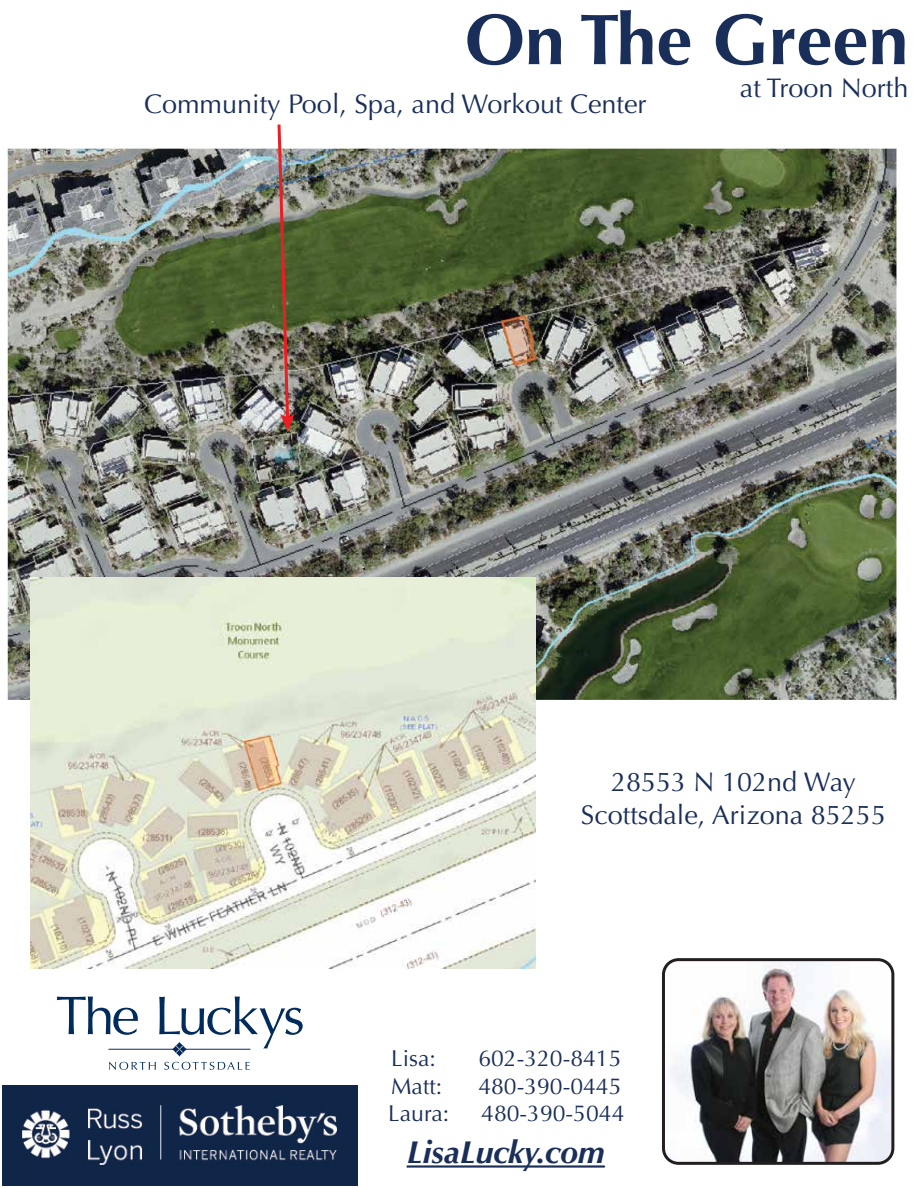
<style>
.page{position:relative;width:918px;height:1188px;background:#fff}
.page>*{position:absolute;margin:0;border:0;box-sizing:border-box;transform-origin:0 0}
.t1{font:700 72px "Optima";color:#1a2e5a}
.t2{font:italic 700 31.8px "Optima";color:#1a2e5a}
.t3{font:27px/32.4px "Optima";color:#1a2e5a;text-align:center}
.t4{font:22.95px "Optima";color:#1a2e5a}
</style>
<div class="page">
<img style="left:2px;top:1085px;width:355px;height:101px">
<svg style="left:407px;top:1166px;width:198px;height:1px"></svg>
<svg style="left:57px;top:996px;width:81px;height:39px"></svg>
<svg style="left:159px;top:996px;width:144px;height:53px"></svg>
<svg style="left:109px;top:1062px;width:47px;height:8px"></svg>
<svg style="left:164px;top:1062px;width:86px;height:8px"></svg>
<svg style="left:172px;top:1046px;width:7px;height:7px"></svg>
<svg style="left:176px;top:1042px;width:7px;height:7px"></svg>
<svg style="left:176px;top:1049px;width:7px;height:8px"></svg>
<svg style="left:179px;top:1046px;width:8px;height:7px"></svg>
<hr style="left:183px;top:1049px;width:68px;height:1px;background:#002b5c">
<hr style="left:108px;top:1049px;width:68px;height:1px;background:#002b5c">
<img style="left:662px;top:958px;width:232px;height:207px">
<img style="left:8px;top:149px;width:888px;height:551px">
<img style="left:30px;top:578px;width:506px;height:390px">
<img style="left:278px;top:125px;width:17px;height:307px">
<h1 class="t1" style="left:465px;top:-2px;width:445px">On The Green</h1>
<p class="t3" style="left:740px;top:72px;width:170px">at Troon North</p>
<p class="t3" style="left:144px;top:88px;width:504px">Community Pool, Spa, and Workout Center</p>
<p class="t3" style="left:581px;top:766px;width:307px">28553 N 102nd Way<br>Scottsdale, Arizona 85255</p>
<p class="t4" style="left:391px;top:1045px;width:46px">Lisa:</p>
<p class="t4" style="left:478px;top:1045px;width:145px">602-320-8415</p>
<p class="t4" style="left:391px;top:1073px;width:53px">Matt:</p>
<p class="t4" style="left:478px;top:1073px;width:145px">480-390-0445</p>
<p class="t4" style="left:388px;top:1100px;width:63px">Laura:</p>
<p class="t4" style="left:481px;top:1100px;width:145px">480-390-5044</p>
<p class="t2" style="left:407px;top:1134px;width:199px">LisaLucky.com</p>
</div>
